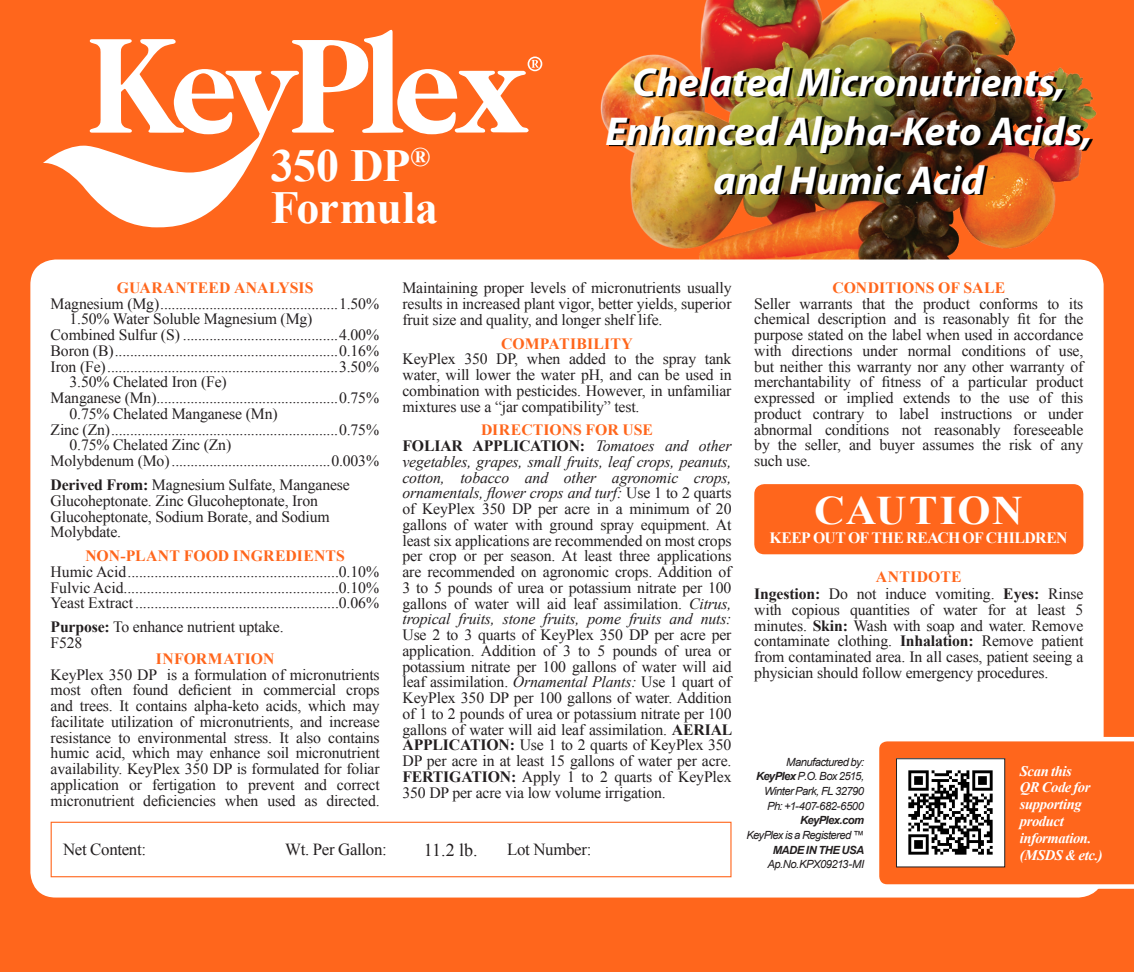
<style>
.page{position:relative;width:1134px;height:972px;background:#ff661c}
.page>*{position:absolute;margin:0;border:0;box-sizing:border-box;transform-origin:0 0}
.t1{font:700 45.9px/42.1px "Times New Roman";letter-spacing:-.015em;color:#fff}
.t2{font:italic 700 40.5px/48.6px "Myriad Pro";color:#fff;text-align:center}
.t3{font:700 40.5px "Times New Roman";letter-spacing:.03em;color:#fff;scale:1.05 1}
.t4{font:18px "Times New Roman";color:#231f20}
.t5{font:15.75px/15.8px "Times New Roman";letter-spacing:-.01em;color:#231f20;text-align:justify}
.t6{font:700 15.75px "Times New Roman";letter-spacing:.005em;color:#ff661c}
.t7{font:700 15.75px "Times New Roman";letter-spacing:-.035em;color:#fff}
.t8{font:italic 700 14.62px/16.9px "Times New Roman";letter-spacing:-.03em;color:#fff}
.t9{font:italic 11.25px/14.6px "Arial";letter-spacing:-.05em;color:#231f20;text-align:right}
.s1{font-weight:700}
.s2{font-style:italic}
</style>
<div class="page">
<img style="left:573px;top:0;width:530px;height:277px">
<div style="left:30px;top:260px;width:1074px;height:638px;background:#fff;border-radius:25px"></div>
<img style="left:609px;top:68px;width:483px;height:127px">
<div style="left:754px;top:484px;width:329px;height:70px;background:#ff661c;border-radius:10px"></div>
<svg style="left:43px;top:29px;width:499px;height:198px"></svg>
<div style="left:51px;top:822px;width:681px;height:55px;border:1px solid #ff661c"></div>
<svg style="left:879px;top:737px;width:255px;height:152px"></svg>
<img style="left:898px;top:760px;width:105px;height:105px">
<div style="left:896px;top:758px;width:109px;height:109px;border:1px solid #231f20"></div>
<p class="t1" style="left:271px;top:144px;width:169px">350 DP<sup>®<br></sup>Formula</p>
<p class="t2" style="left:605px;top:57px;width:488px">Chelated Micronutrients,<br>Enhanced Alpha-Keto Acids, and Humic Acid</p>
<p class="t6" style="left:117px;top:277px;width:198px">GUARANTEED ANALYSIS</p>
<p class="t5" style="left:51px;top:295px;width:330px">Magnesium (Mg)...............................................1.50%</p>
<p class="t5" style="left:70px;top:311px;width:245px">1.50% Water Soluble Magnesium (Mg)</p>
<p class="t5" style="left:51px;top:327px;width:330px">Combined Sulfur (S) .........................................4.00%</p>
<p class="t5" style="left:51px;top:343px;width:330px">Boron (B)...........................................................0.16%</p>
<p class="t5" style="left:51px;top:358px;width:330px">Iron (Fe).............................................................3.50%</p>
<p class="t5" style="left:70px;top:374px;width:159px">3.50% Chelated Iron (Fe)</p>
<p class="t5" style="left:51px;top:390px;width:330px">Manganese (Mn)................................................0.75%</p>
<p class="t5" style="left:70px;top:406px;width:210px">0.75% Chelated Manganese (Mn)</p>
<p class="t5" style="left:51px;top:421px;width:330px">Zinc (Zn)............................................................0.75%</p>
<p class="t5" style="left:70px;top:437px;width:163px">0.75% Chelated Zinc (Zn)</p>
<p class="t5" style="left:51px;top:453px;width:330px">Molybdenum (Mo)..........................................0.003%</p>
<p class="t5" style="left:51px;top:477px;width:301px;text-align:left"><span class="s1">Derived From:</span> Magnesium Sulfate, Manganese Glucoheptonate. Zinc Glucoheptonate, Iron Glucoheptonate, Sodium Borate, and Sodium Molybdate.</p>
<p class="t6" style="left:85px;top:545px;width:261px">NON-PLANT FOOD INGREDIENTS</p>
<p class="t5" style="left:51px;top:564px;width:330px">Humic Acid.......................................................0.10%</p>
<p class="t5" style="left:51px;top:579px;width:330px">Fulvic Acid........................................................0.10%</p>
<p class="t5" style="left:51px;top:595px;width:330px">Yeast Extract.....................................................0.06%</p>
<p class="t5" style="left:51px;top:619px;width:235px"><span class="s1">Purpose:</span> To enhance nutrient uptake.</p>
<p class="t5" style="left:51px;top:635px;width:33px">F528</p>
<p class="t6" style="left:156px;top:648px;width:120px">INFORMATION</p>
<p class="t5" style="left:51px;top:666px;width:331px">KeyPlex 350 DP is a formulation of micronutrients most often found deficient in commercial crops and trees. It contains alpha-keto acids, which may facilitate utilization of micronutrients, and increase resistance to environmental stress. It also contains humic acid, which may enhance soil micronutrient availability. KeyPlex 350 DP is formulated for foliar application or fertigation to prevent and correct micronutrient deficiencies when used as directed.</p>
<p class="t5" style="left:402px;top:280px;width:331px">Maintaining proper levels of micronutrients usually results in increased plant vigor, better yields, superior fruit size and quality, and longer shelf life.</p>
<p class="t6" style="left:501px;top:332px;width:133px">COMPATIBILITY</p>
<p class="t5" style="left:402px;top:351px;width:331px">KeyPlex 350 DP, when added to the spray tank water, will lower the water pH, and can be used in combination with pesticides. However, in unfamiliar mixtures use a “jar compatibility” test.</p>
<p class="t6" style="left:481px;top:419px;width:173px">DIRECTIONS FOR USE</p>
<p class="t5" style="left:402px;top:438px;width:331px"><span class="s1">FOLIAR APPLICATION:</span> <span class="s2">Tomatoes and other vegetables, grapes, small fruits, leaf crops, peanuts, cotton, tobacco and other agronomic crops, ornamentals, flower crops and turf:</span> Use 1 to 2 quarts of KeyPlex 350 DP per acre in a minimum of 20 gallons of water with ground spray equipment. At least six applications are recommended on most crops per crop or per season. At least three applications are recommended on agronomic crops. Addition of 3 to 5 pounds of urea or potassium nitrate per 100 gallons of water will aid leaf assimilation. <span class="s2">Citrus, tropical fruits, stone fruits, pome fruits and nuts:<br></span>Use 2 to 3 quarts of KeyPlex 350 DP per acre per application. Addition of 3 to 5 pounds of urea or potassium nitrate per 100 gallons of water will aid leaf assimilation. <span class="s2">Ornamental Plants:</span> Use 1 quart of KeyPlex 350 DP per 100 gallons of water. Addition of 1 to 2 pounds of urea or potassium nitrate per 100 gallons of water will aid leaf assimilation. <span class="s1">AERIAL APPLICATION:</span> Use 1 to 2 quarts of KeyPlex 350<br>DP per acre in at least 15 gallons of water per acre.<br><span class="s1">FERTIGATION:</span> Apply 1 to 2 quarts of KeyPlex 350 DP per acre via low volume irrigation.</p>
<p class="t4" style="left:424px;top:838px;width:55px">11.2 lb.</p>
<p class="t6" style="left:832px;top:277px;width:174px">CONDITIONS OF SALE</p>
<p class="t5" style="left:754px;top:295px;width:331px">Seller warrants that the product conforms to its chemical description and is reasonably fit for the purpose stated on the label when used in accordance with directions under normal conditions of use, but neither this warranty nor any other warranty of merchantability of fitness of a particular product expressed or implied extends to the use of this product contrary to label instructions or under abnormal conditions not reasonably foreseeable by the seller, and buyer assumes the risk of any such use.</p>
<p class="t3" style="left:814px;top:482px;width:200px">CAUTION</p>
<p class="t7" style="left:769px;top:527px;width:300px">KEEP OUT OF THE REACH OF CHILDREN</p>
<p class="t6" style="left:876px;top:566px;width:87px">ANTIDOTE</p>
<p class="t5" style="left:754px;top:586px;width:331px"><span class="s1">Ingestion:</span> Do not induce vomiting. <span class="s1">Eyes:</span> Rinse with copious quantities of water for at least 5 minutes. <span class="s1">Skin:</span> Wash with soap and water. Remove contaminate clothing. <span class="s1">Inhalation:</span> Remove patient from contaminated area. In all cases, patient seeing a physician should follow emergency procedures.</p>
<p class="t9" style="left:746px;top:755px;width:119px">Manufactured by:<br><span class="s1">KeyPlex</span> P.O. Box 2515,<br>Winter Park, FL 32790<br>Ph: +1-407-682-6500<br><span class="s1">KeyPlex.com<br></span>KeyPlex is a Registered ™<br><span class="s1">MADE IN THE USA<br></span>Ap.No.KPX09213-MI</p>
<p class="t8" style="left:1020px;top:762px;width:73px">Scan this<br>QR Code for supporting product information.</p>
<p class="t8" style="left:1020px;top:846px;width:84px">(MSDS &amp; etc.)</p>
</div>
